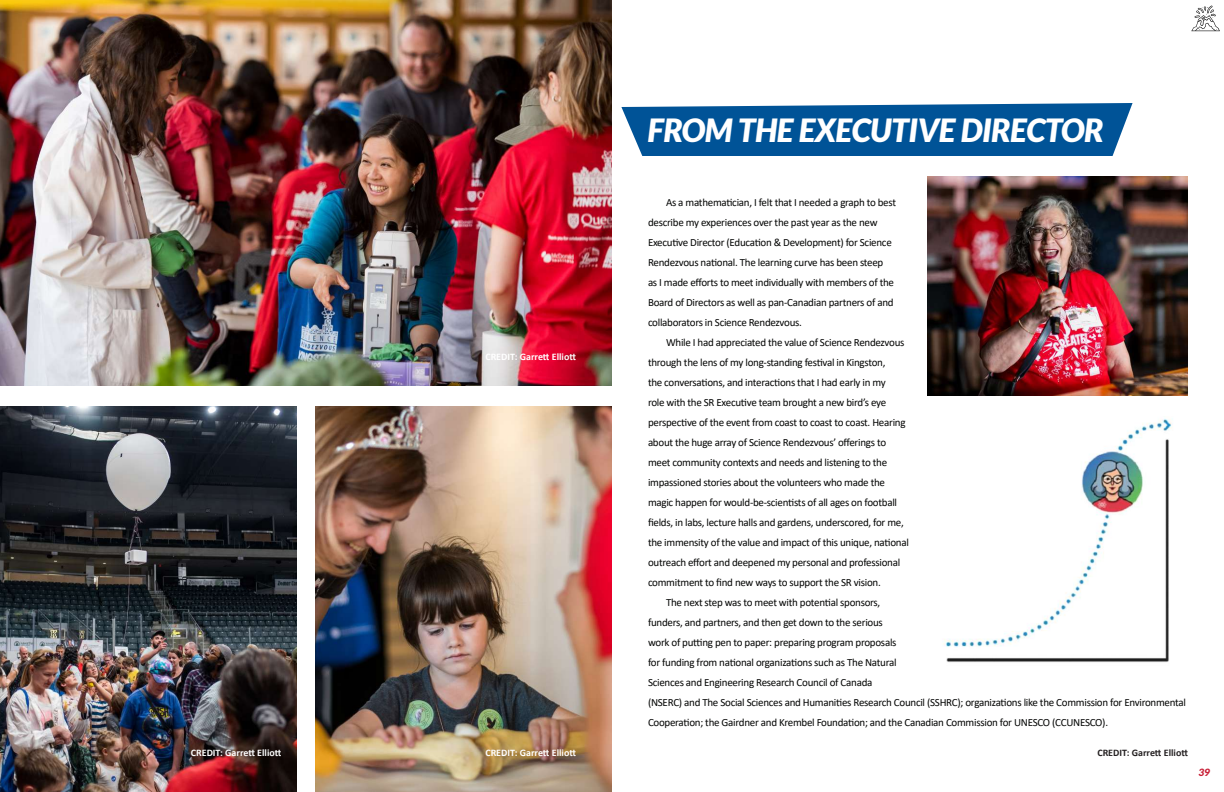
<style>
.page{position:relative;width:1224px;height:792px;background:#fff}
.page>*{position:absolute;margin:0;border:0;box-sizing:border-box;transform-origin:0 0}
.t1{font:italic 900 32px "Lato";letter-spacing:-.015em;color:#fff}
.t2{font:11px/20px "Calibri";letter-spacing:-.025em;color:#040504}
.t3{font:700 10px "Calibri";color:#fff}
.t4{font:700 10px "Calibri";color:#231f20}
.t5{font:italic 900 10px "Lato";color:#c82037}
</style>
<div class="page">
<img style="left:0;top:0;width:612px;height:386px">
<img style="left:315px;top:406px;width:297px;height:386px">
<img style="left:0;top:406px;width:297px;height:386px">
<img style="left:927px;top:176px;width:261px;height:220px">
<img style="left:944px;top:419px;width:228px;height:244px">
<svg style="left:621px;top:103px;width:512px;height:53px;background:#13609f"></svg>
<svg style="left:1191px;top:6px;width:29px;height:25px"></svg>
<p class="t3" style="left:485px;top:349px;width:92px">CREDIT: Garrett Elliott</p>
<p class="t3" style="left:191px;top:746px;width:92px">CREDIT: Garrett Elliott</p>
<p class="t3" style="left:485px;top:746px;width:92px">CREDIT: Garrett Elliott</p>
<h1 class="t1" style="left:647px;top:112px;width:458px">FROM THE EXECUTIVE DIRECTOR</h1>
<p class="t2" style="left:648px;top:192px;width:250px;text-indent:18px">As a mathematician, I felt that I needed a graph to best describe my experiences over the past year as the new Executive Director (Education &amp; Development) for Science Rendezvous national. The learning curve has been steep<br>as I made efforts to meet individually with members of the Board of Directors as well as pan-Canadian partners of and collaborators in Science Rendezvous.</p>
<p class="t2" style="left:666px;top:332px;width:240px">While I had appreciated the value of Science Rendezvous</p>
<p class="t2" style="left:648px;top:352px;width:239px">through the lens of my long-standing festival in Kingston,</p>
<p class="t2" style="left:648px;top:372px;width:239px">the conversations, and interactions that I had early in my</p>
<p class="t2" style="left:648px;top:392px;width:240px">role with the SR Executive team brought a new bird’s eye</p>
<p class="t2" style="left:648px;top:412px;width:259px">perspective of the event from coast to coast to coast. Hearing</p>
<p class="t2" style="left:648px;top:432px;width:240px">about the huge array of Science Rendezvous’ offerings to</p>
<p class="t2" style="left:648px;top:452px;width:241px">meet community contexts and needs and listening to the</p>
<p class="t2" style="left:648px;top:472px;width:239px">impassioned stories about the volunteers who made the</p>
<p class="t2" style="left:648px;top:492px;width:251px">magic happen for would-be-scientists of all ages on football</p>
<p class="t2" style="left:648px;top:512px;width:257px">fields, in labs, lecture halls and gardens, underscored, for me,</p>
<p class="t2" style="left:648px;top:532px;width:262px">the immensity of the value and impact of this unique, national</p>
<p class="t2" style="left:648px;top:552px;width:254px">outreach effort and deepened my personal and professional</p>
<p class="t2" style="left:648px;top:572px;width:234px">commitment to find new ways to support the SR vision.</p>
<p class="t2" style="left:666px;top:592px;width:216px">The next step was to meet with potential sponsors,</p>
<p class="t2" style="left:648px;top:612px;width:236px">funders, and partners, and then get down to the serious</p>
<p class="t2" style="left:648px;top:632px;width:250px">work of putting pen to paper: preparing program proposals</p>
<p class="t2" style="left:648px;top:652px;width:250px">for funding from national organizations such as The Natural</p>
<p class="t2" style="left:648px;top:672px;width:226px">Sciences and Engineering Research Council of Canada</p>
<p class="t2" style="left:648px;top:692px;width:540px">(NSERC) and The Social Sciences and Humanities Research Council (SSHRC); organizations like the Commission for Environmental</p>
<p class="t2" style="left:648px;top:712px;width:462px">Cooperation; the Gairdner and Krembel Foundation; and the Canadian Commission for UNESCO (CCUNESCO).</p>
<p class="t4" style="left:1097px;top:746px;width:92px">CREDIT: Garrett Elliott</p>
<p class="t5" style="left:1198px;top:766px;width:13px">39</p>
</div>
